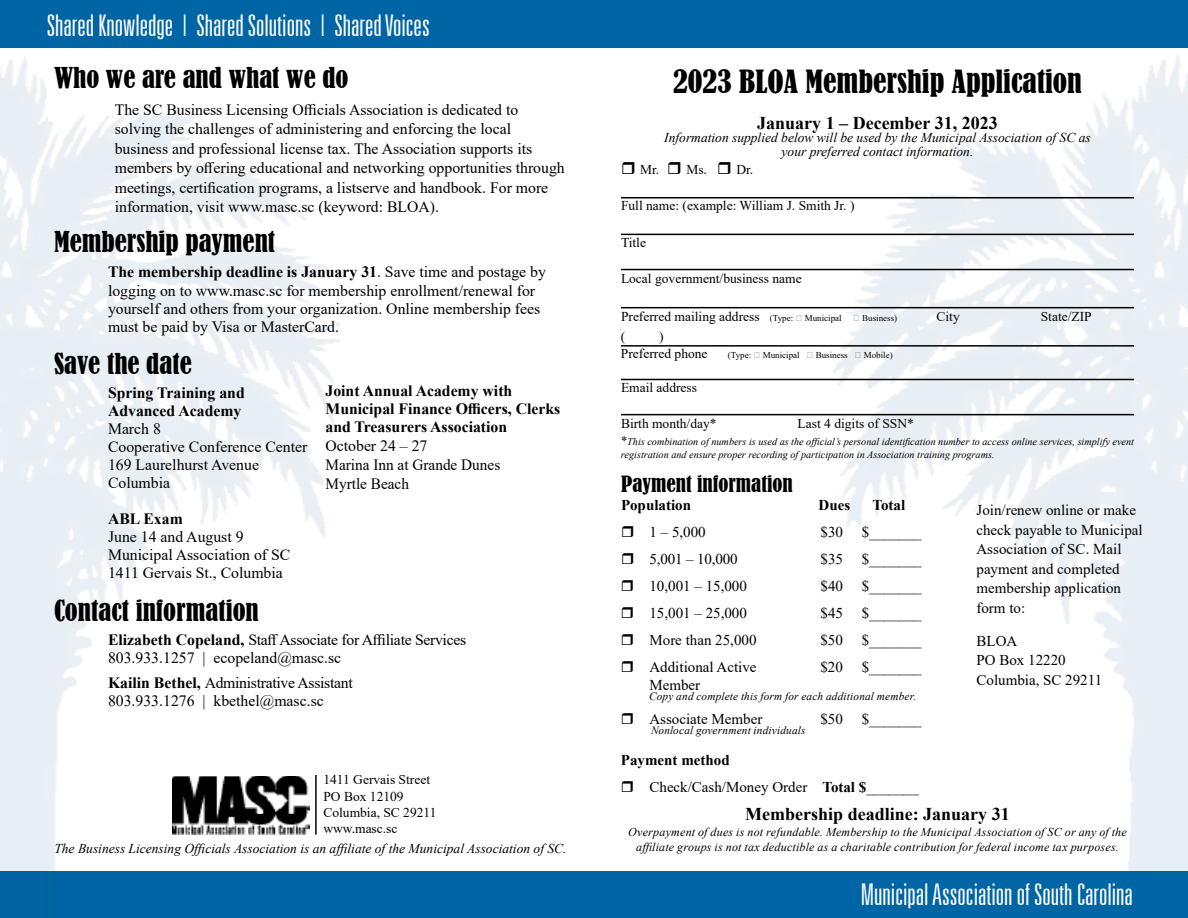
<style>
.page{position:relative;width:1188px;height:918px;background:#fff}
.page>*{position:absolute;margin:0;border:0;box-sizing:border-box;transform-origin:0 0}
.t1{font:300 ultra-condensed 30px "Univers LT";color:#fff}
.t2{font:condensed 30px "Bernard";color:#000}
.t3{font:condensed 27px "Bernard";color:#000}
.t4{font:condensed 21px "Bernard";color:#000}
.t5{font:700 18px "Times New Roman";color:#000}
.t6{font:15.75px/19.5px "Times New Roman";color:#000}
.t7{font:15.75px/18px "Times New Roman";letter-spacing:-.02em;color:#000}
.t8{font:700 15.75px/18px "Times New Roman";color:#000}
.t9{font:15px/19.5px "Times New Roman";color:#000}
.t10{font:700 15px "Times New Roman";color:#000}
.t11{font:13.5px/16.2px "Times New Roman";color:#000}
.t12{font:italic 13.5px/13.5px "Times New Roman";color:#000;text-align:center}
.t13{font:italic 12px/15px "Times New Roman";letter-spacing:.015em;color:#000;text-align:center}
.t14{font:italic 11.25px "Times New Roman";letter-spacing:.015em;color:#000}
.t15{font:italic 10.2px/13.5px "Times New Roman";color:#000}
.t16{font:9px "Times New Roman";color:#000}
.s1{font-weight:700}
.s2{font-size:9px}
.s3{font-style:normal;font-size:12.6px}
</style>
<div class="page">
<div style="left:0;top:0;width:1188px;height:48px;background:#0065a4"></div>
<img style="left:833px;top:56px;width:355px;height:816px">
<div style="left:0;top:872px;width:1188px;height:46px;background:#0065a4"></div>
<img style="left:0;top:56px;width:340px;height:816px">
<img style="left:172px;top:776px;width:138px;height:58px">
<hr style="left:315px;top:775px;width:2px;height:60px;background:#000">
<hr style="left:621px;top:197px;width:513px;height:1px;background:#000">
<hr style="left:621px;top:234px;width:513px;height:1px;background:#000">
<hr style="left:621px;top:269px;width:513px;height:1px;background:#000">
<hr style="left:621px;top:345px;width:513px;height:2px;background:#000">
<hr style="left:621px;top:307px;width:513px;height:1px;background:#000">
<hr style="left:621px;top:379px;width:513px;height:1px;background:#000">
<hr style="left:621px;top:414px;width:513px;height:1px;background:#000">
<svg style="left:854px;top:315px;width:5px;height:6px"></svg>
<svg style="left:856px;top:352px;width:4px;height:6px"></svg>
<h1 class="t1" style="left:47px;top:10px;width:385px">Shared Knowledge | Shared Solutions | Shared Voices</h1>
<h2 class="t3" style="left:54px;top:62px;width:296px">Who we are and what we do</h2>
<p class="t6" style="left:115px;top:99px;width:452px">The SC Business Licensing Officials Association is dedicated to solving the challenges of administering and enforcing the local business and professional license tax. The Association supports its members by offering educational and networking opportunities through meetings, certification programs, a listserve and handbook. For more information, visit www.masc.sc (keyword: BLOA).</p>
<h2 class="t3" style="left:54px;top:226px;width:223px">Membership payment</h2>
<p class="t6" style="left:108px;top:262px;width:439px;line-height:18.6px"><span class="s1">The membership deadline is January 31</span>. Save time and postage by logging on to www.masc.sc for membership enrollment/renewal for yourself and others from your organization. Online membership fees must be paid by Visa or MasterCard.</p>
<h2 class="t3" style="left:54px;top:347px;width:139px">Save the date</h2>
<p class="t8" style="left:108px;top:384px;width:138px">Spring Training and<br>Advanced Academy</p>
<p class="t6" style="left:108px;top:419px;width:201px;line-height:18px">March 8<br>Cooperative Conference Center<br>169 Laurelhurst Avenue<br>Columbia</p>
<p class="t8" style="left:108px;top:510px;width:76px">ABL Exam</p>
<p class="t6" style="left:108px;top:528px;width:184px;line-height:18px">June 14 and August 9<br>Municipal Association of SC<br>1411 Gervais St., Columbia</p>
<p class="t8" style="left:326px;top:381px;width:236px">Joint Annual Academy with<br>Municipal Finance Officers, Clerks and Treasurers Association</p>
<p class="t6" style="left:326px;top:436px;width:176px;line-height:18.9px">October 24 – 27<br>Marina Inn at Grande Dunes<br>Myrtle Beach</p>
<h2 class="t3" style="left:54px;top:595px;width:206px">Contact information</h2>
<p class="t7" style="left:108px;top:631px;width:360px"><span class="s1">Elizabeth Copeland,</span> Staff Associate for Affiliate Services<br>803.933.1257 | ecopeland@masc.sc</p>
<p class="t7" style="left:108px;top:673px;width:246px"><span class="s1">Kailin Bethel,</span> Administrative Assistant<br>803.933.1276 | kbethel@masc.sc</p>
<p class="t11" style="left:323px;top:771px;width:115px">1411 Gervais Street<br>PO Box 12109<br>Columbia, SC 29211 www.masc.sc</p>
<p class="t12" style="left:54px;top:842px;width:514px">The Business Licensing Officials Association is an affiliate of the Municipal Association of SC.</p>
<h1 class="t2" style="left:673px;top:65px;width:410px">2023 BLOA Membership Application</h1>
<p class="t5" style="left:757px;top:110px;width:242px">January 1 – December 31, 2023</p>
<p class="t12" style="left:664px;top:130px;width:428px">Information supplied below will be used by the Municipal Association of SC as your preferred contact information.</p>
<p class="t11" style="left:640px;top:161px;width:68px">Mr. Ms.</p>
<p class="t11" style="left:736px;top:161px;width:18px">Dr.</p>
<p class="t11" style="left:621px;top:197px;width:235px">Full name: (example: William J. Smith Jr. )</p>
<p class="t11" style="left:621px;top:234px;width:27px">Title</p>
<p class="t11" style="left:621px;top:270px;width:182px">Local government/business name</p>
<p class="t11" style="left:621px;top:307px;width:174px">Preferred mailing address <span class="s2">(Type:</span></p>
<p class="t16" style="left:805px;top:311px;width:38px">Municipal</p>
<p class="t16" style="left:862px;top:311px;width:37px">Business)</p>
<p class="t11" style="left:937px;top:307px;width:25px">City</p>
<p class="t11" style="left:1041px;top:307px;width:53px">State/ZIP</p>
<p class="t11" style="left:621px;top:328px;width:6px">(</p>
<p class="t11" style="left:621px;top:328px;width:88px;text-align:center">)<br>Preferred phone</p>
<p class="t16" style="left:728px;top:348px;width:25px">(Type:</p>
<p class="t16" style="left:763px;top:348px;width:38px">Municipal</p>
<p class="t16" style="left:816px;top:348px;width:34px">Business</p>
<p class="t16" style="left:864px;top:348px;width:30px">Mobile)</p>
<p class="t11" style="left:621px;top:379px;width:78px">Email address</p>
<p class="t11" style="left:621px;top:415px;width:97px">Birth month/day*</p>
<p class="t11" style="left:798px;top:415px;width:118px">Last 4 digits of SSN*</p>
<p class="t15" style="left:621px;top:434px;width:515px"><span class="s3">*</span>This combination of numbers is used as the official’s personal identification number to access online services, simplify event registration and ensure proper recording of participation in Association training programs.</p>
<h3 class="t4" style="left:621px;top:472px;width:173px">Payment information</h3>
<p class="t10" style="left:621px;top:495px;width:72px">Population</p>
<p class="t10" style="left:819px;top:495px;width:33px">Dues</p>
<p class="t10" style="left:872px;top:495px;width:34px">Total</p>
<p class="t9" style="left:650px;top:522px;width:58px">1 – 5,000</p>
<p class="t9" style="left:820px;top:522px;width:24px">$30</p>
<p class="t9" style="left:862px;top:522px;width:61px">$_______</p>
<p class="t9" style="left:650px;top:549px;width:90px">5,001 – 10,000</p>
<p class="t9" style="left:820px;top:549px;width:24px">$35</p>
<p class="t9" style="left:862px;top:549px;width:61px">$_______</p>
<p class="t9" style="left:649px;top:576px;width:99px">10,001 – 15,000</p>
<p class="t9" style="left:820px;top:576px;width:24px">$40</p>
<p class="t9" style="left:862px;top:576px;width:61px">$_______</p>
<p class="t9" style="left:649px;top:603px;width:99px">15,001 – 25,000</p>
<p class="t9" style="left:820px;top:603px;width:24px">$45</p>
<p class="t9" style="left:862px;top:603px;width:61px">$_______</p>
<p class="t9" style="left:649px;top:630px;width:109px">More than 25,000</p>
<p class="t9" style="left:820px;top:630px;width:24px">$50</p>
<p class="t9" style="left:862px;top:630px;width:61px">$_______</p>
<p class="t9" style="left:649px;top:657px;width:109px">Additional Active</p>
<p class="t9" style="left:820px;top:657px;width:24px">$20</p>
<p class="t9" style="left:862px;top:657px;width:61px">$_______</p>
<p class="t9" style="left:649px;top:675px;width:52px">Member</p>
<p class="t9" style="left:649px;top:709px;width:114px">Associate Member</p>
<p class="t9" style="left:820px;top:709px;width:24px">$50</p>
<p class="t9" style="left:862px;top:709px;width:61px">$_______</p>
<p class="t9" style="left:649px;top:746px;width:271px;line-height:27px;text-indent:-28px"><span class="s1">Payment method<br></span>Check/Cash/Money Order <span class="s1">Total $</span>_______</p>
<p class="t14" style="left:649px;top:688px;width:269px">Copy and complete this form for each additional member.</p>
<p class="t14" style="left:651px;top:723px;width:156px">Nonlocal government individuals</p>
<p class="t9" style="left:976px;top:500px;width:168px">Join/renew online or make check payable to Municipal<br>Association of SC. Mail payment and completed membership application form to:</p>
<p class="t9" style="left:976px;top:631px;width:127px">BLOA<br>PO Box 12220<br>Columbia, SC 29211</p>
<p class="t5" style="left:745px;top:801px;width:266px">Membership deadline: January 31</p>
<p class="t13" style="left:628px;top:825px;width:500px">Overpayment of dues is not refundable. Membership to the Municipal Association of SC or any of the affiliate groups is not tax deductible as a charitable contribution for federal income tax purposes.</p>
<h1 class="t1" style="left:861px;top:879px;width:273px">Municipal Association of South Carolina</h1>
</div>
